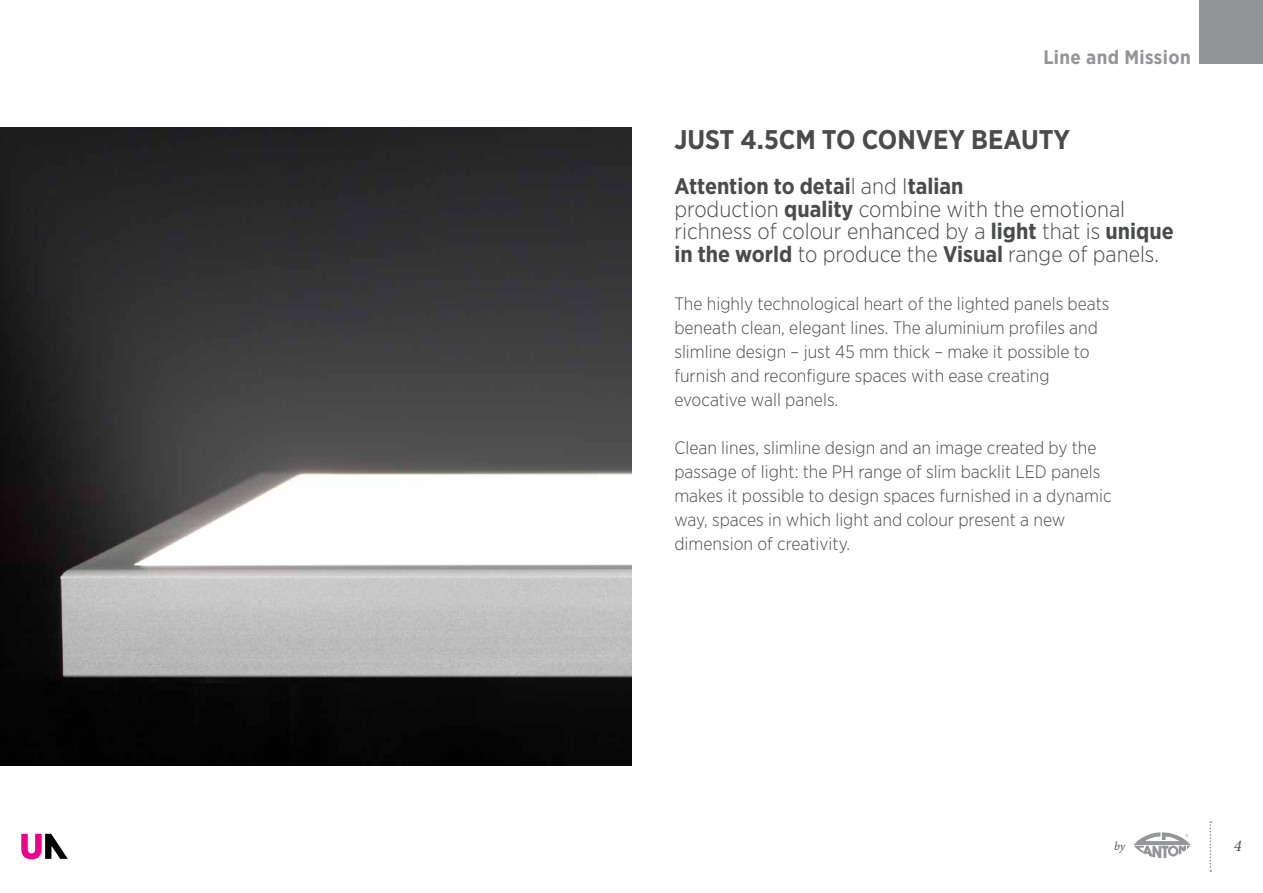
<style>
.page{position:relative;width:1263px;height:893px;background:#fff}
.page>*{position:absolute;margin:0;border:0;box-sizing:border-box;transform-origin:0 0}
.t1{font:700 27px "Gotham Narrow";color:#4a4b4c}
.t2{font:300 22.5px/22.5px "Gotham Narrow";color:#4a4b4c}
.t3{font:700 19.5px "Gotham Narrow";letter-spacing:.02em;color:#949598}
.t4{font:300 18px/24px "Gotham Narrow";color:#4a4b4c}
.t5{font:italic 16.5px "Minion Pro";color:#4d4d4f}
.t6{font:italic 12px "Minion Pro";color:#4d4d4f}
.s1{font-weight:700}
</style>
<div class="page">
<img style="left:0;top:128px;width:631px;height:637px">
<svg style="left:21px;top:834px;width:47px;height:25px"></svg>
<svg style="left:1134px;top:832px;width:57px;height:26px"></svg>
<svg style="left:1209px;top:821px;width:2px;height:51px"></svg>
<div style="left:1199px;top:0;width:64px;height:64px;background:#929497"></div>
<p class="t3" style="left:1043px;top:44px;width:149px">Line and Mission</p>
<h1 class="t1" style="left:674px;top:122px;width:397px">JUST 4.5CM TO CONVEY BEAUTY</h1>
<p class="t2" style="left:674px;top:174px;width:501px"><span class="s1">Attention to detai</span>l and I<span class="s1">talian<br></span>production <span class="s1">quality</span> combine with the emotional richness of colour enhanced by a <span class="s1">light</span> that is <span class="s1">unique in the world</span> to produce the <span class="s1">Visual</span> range of panels.</p>
<p class="t4" style="left:674px;top:291px;width:437px">The highly technological heart of the lighted panels beats beneath clean, elegant lines. The aluminium profiles and slimline design – just 45 mm thick – make it possible to furnish and reconfigure spaces with ease creating evocative wall panels.</p>
<p class="t4" style="left:674px;top:435px;width:439px">Clean lines, slimline design and an image created by the passage of light: the PH range of slim backlit LED panels makes it possible to design spaces furnished in a dynamic way, spaces in which light and colour present a new dimension of creativity.</p>
<p class="t6" style="left:1114px;top:838px;width:12px">by</p>
<p class="t5" style="left:1234px;top:834px;width:9px">4</p>
</div>
